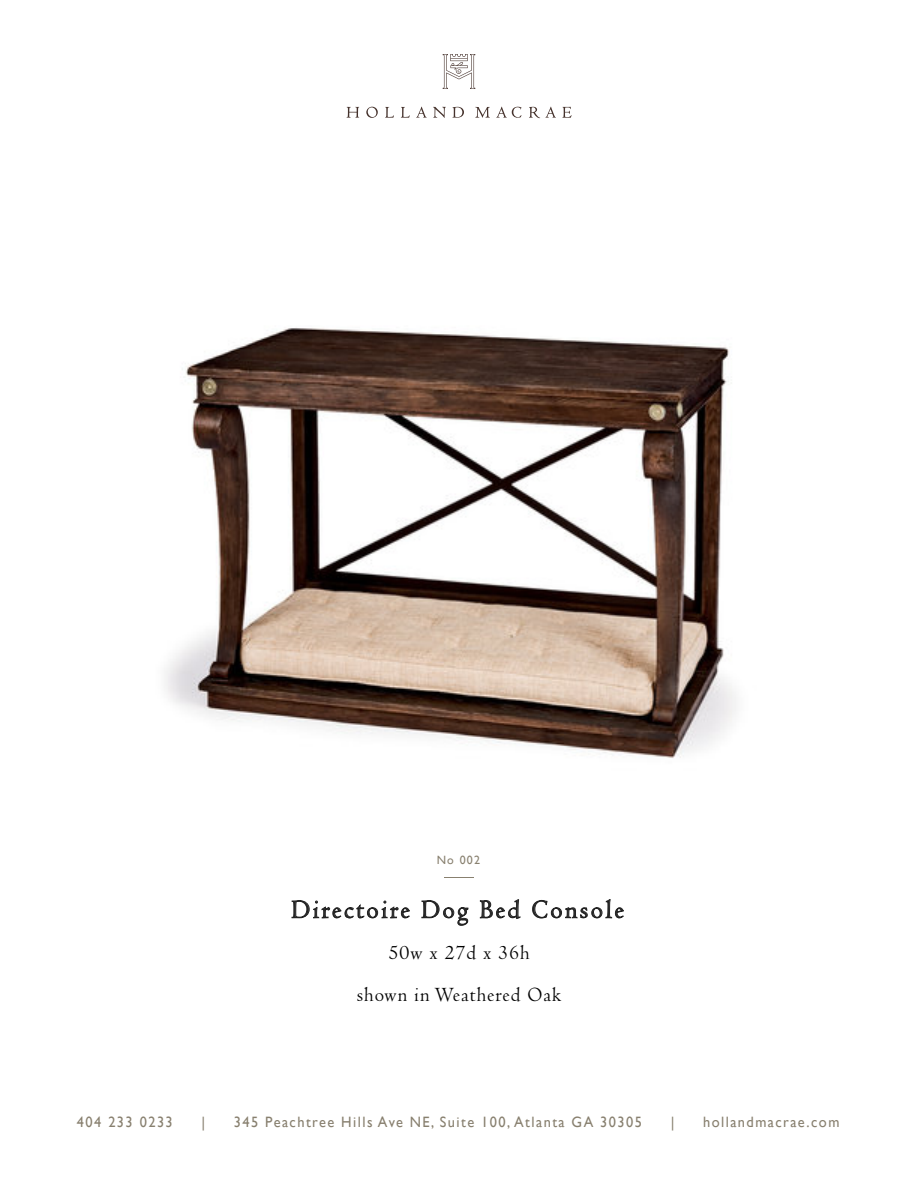
<style>
.page{position:relative;width:918px;height:1188px;background:#fff}
.page>*{position:absolute;margin:0;border:0;box-sizing:border-box;transform-origin:0 0}
.t1{font:27px "Centaur";letter-spacing:.1em;color:#222;scale:.96 1}
.t2{font:21px/42px "Centaur";letter-spacing:.05em;color:#000;text-align:center;scale:.96 1}
.t3{font:15px "Gill Sans";letter-spacing:.1em;color:#88806f;scale:.96 1}
.t4{font:12px "Gill Sans";color:#88806f}
</style>
<div class="page">
<img style="left:165px;top:328px;width:571px;height:430px">
<svg style="left:346px;top:107px;width:13px;height:11px"></svg>
<svg style="left:366px;top:107px;width:12px;height:11px"></svg>
<svg style="left:385px;top:107px;width:9px;height:11px"></svg>
<svg style="left:401px;top:107px;width:9px;height:11px"></svg>
<svg style="left:416px;top:107px;width:11px;height:11px"></svg>
<svg style="left:433px;top:107px;width:13px;height:11px"></svg>
<svg style="left:453px;top:107px;width:11px;height:11px"></svg>
<svg style="left:475px;top:107px;width:15px;height:11px"></svg>
<svg style="left:496px;top:107px;width:25px;height:11px"></svg>
<svg style="left:529px;top:107px;width:27px;height:11px"></svg>
<svg style="left:562px;top:107px;width:10px;height:11px"></svg>
<svg style="left:443px;top:54px;width:32px;height:35px"></svg>
<svg style="left:291px;top:900px;width:119px;height:19px"></svg>
<svg style="left:421px;top:900px;width:48px;height:26px"></svg>
<svg style="left:480px;top:899px;width:41px;height:20px"></svg>
<svg style="left:532px;top:899px;width:92px;height:20px"></svg>
<hr style="left:444px;top:877px;width:30px;height:1px;background:#88806f">
<p class="t4" style="left:437px;top:853px;width:45px">No 002</p>
<h1 class="t1" style="left:292px;top:895px;width:348px">Directoire Dog Bed Console</h1>
<h2 class="t2" style="left:357px;top:932px;width:215px">50w x 27d x 36h<br>shown in Weathered Oak</h2>
<p class="t3" style="left:77px;top:1113px;width:101px">404 233 0233</p>
<p class="t3" style="left:202px;top:1113px;width:5px">|</p>
<p class="t3" style="left:234px;top:1113px;width:427px">345 Peachtree Hills Ave NE, Suite 100, Atlanta GA 30305</p>
<p class="t3" style="left:671px;top:1113px;width:5px">|</p>
<p class="t3" style="left:703px;top:1113px;width:144px">hollandmacrae.com</p>
</div>
